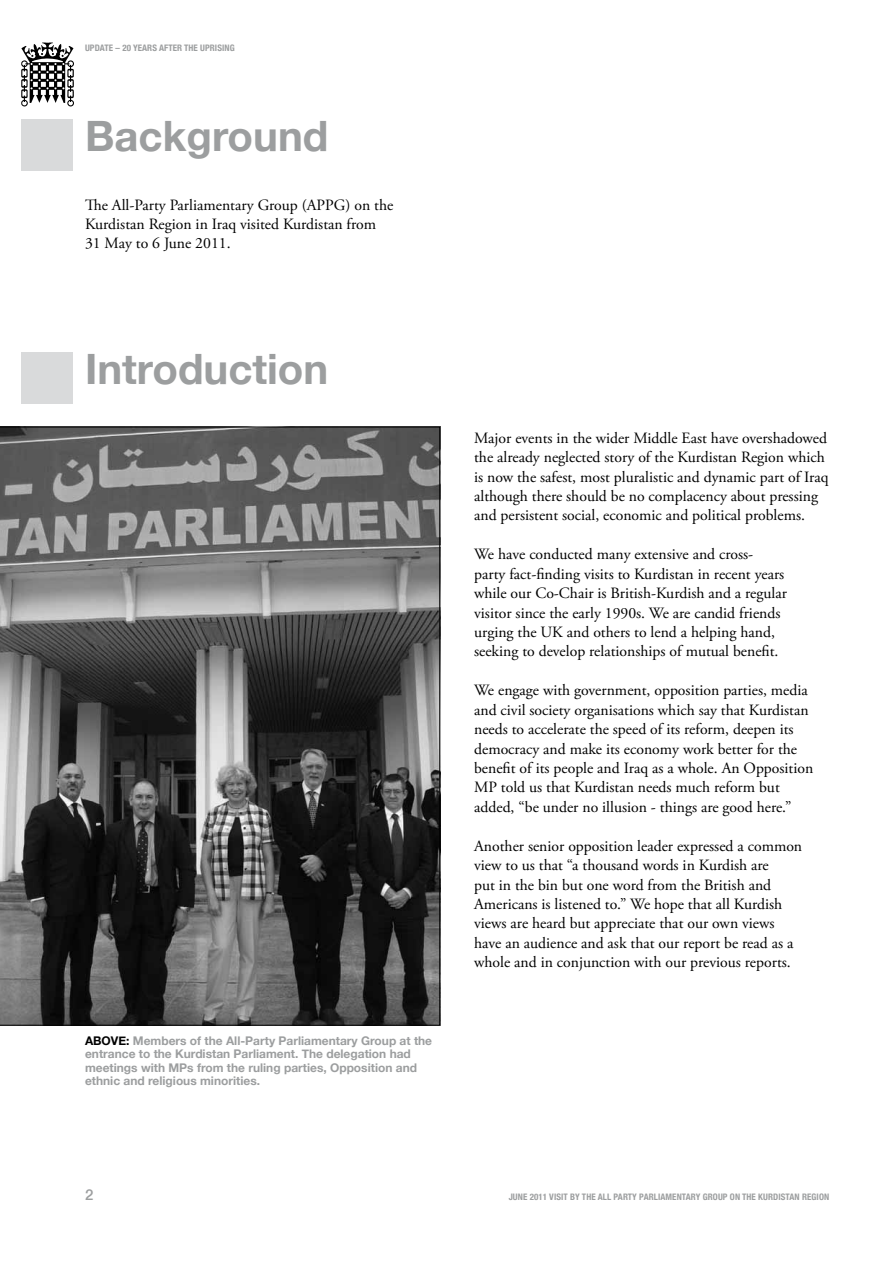
<style>
.page{position:relative;width:893px;height:1263px;background:#fff}
.page>*{position:absolute;margin:0;border:0;box-sizing:border-box;transform-origin:0 0}
.t1{font:700 41.85px "Helvetica Neue";color:#9c9e9f}
.t2{font:15.75px/19.5px "Adobe Garamond Pro";color:#000}
.t3{font:500 15px "Helvetica Neue";color:#9c9e9f}
.t4{font:700 12px/13.5px "Helvetica Neue";color:#9c9e9f}
.t5{font:700 condensed 9px "Helvetica Neue";letter-spacing:.01em;color:#9c9e9f}
.s1{color:#000}
</style>
<div class="page">
<svg style="left:21px;top:43px;width:53px;height:63px"></svg>
<div style="left:21px;top:119px;width:52px;height:52px;background:#d9dadb"></div>
<div style="left:21px;top:352px;width:52px;height:51px;background:#d9dadb"></div>
<svg style="left:0;top:427px;width:440px;height:598px;background:#595959"></svg>
<p class="t5" style="left:85px;top:42px;width:151px">UPDATE – 20 YEARS AFTER THE UPRISING</p>
<h1 class="t1" style="left:85px;top:110px;width:245px">Background</h1>
<p class="t2" style="left:85px;top:195px;width:310px">The All-Party Parliamentary Group (APPG) on the<br>Kurdistan Region in Iraq visited Kurdistan from<br>31 May to 6 June 2011.</p>
<h1 class="t1" style="left:85px;top:344px;width:245px">Introduction</h1>
<p class="t4" style="left:85px;top:1034px;width:349px"><span class="s1">ABOVE:</span> Members of the All-Party Parliamentary Group at the entrance to the Kurdistan Parliament. The delegation had meetings with MPs from the ruling parties, Opposition and ethnic and religious minorities.</p>
<p class="t2" style="left:474px;top:428px;width:356px">Major events in the wider Middle East have overshadowed the already neglected story of the Kurdistan Region which is now the safest, most pluralistic and dynamic part of Iraq although there should be no complacency about pressing and persistent social, economic and political problems.</p>
<p class="t2" style="left:474px;top:545px;width:314px">We have conducted many extensive and cross&shy;party fact-finding visits to Kurdistan in recent years while our Co-Chair is British-Kurdish and a regular visitor since the early 1990s. We are candid friends urging the UK and others to lend a helping hand, seeking to develop relationships of mutual benefit.</p>
<p class="t2" style="left:474px;top:681px;width:341px">We engage with government, opposition parties, media and civil society organisations which say that Kurdistan needs to accelerate the speed of its reform, deepen its democracy and make its economy work better for the benefit of its people and Iraq as a whole. An Opposition MP told us that Kurdistan needs much reform but added, “be under no illusion - things are good here.”</p>
<p class="t2" style="left:474px;top:836px;width:330px">Another senior opposition leader expressed a common view to us that “a thousand words in Kurdish are<br>put in the bin but one word from the British and Americans is listened to.” We hope that all Kurdish views are heard but appreciate that our own views have an audience and ask that our report be read as a whole and in conjunction with our previous reports.</p>
<p class="t3" style="left:85px;top:1186px;width:10px">2</p>
<p class="t5" style="left:509px;top:1192px;width:322px">JUNE 2011 VISIT BY THE ALL PARTY PARLIAMENTARY GROUP ON THE KURDISTAN REGION</p>
</div>
